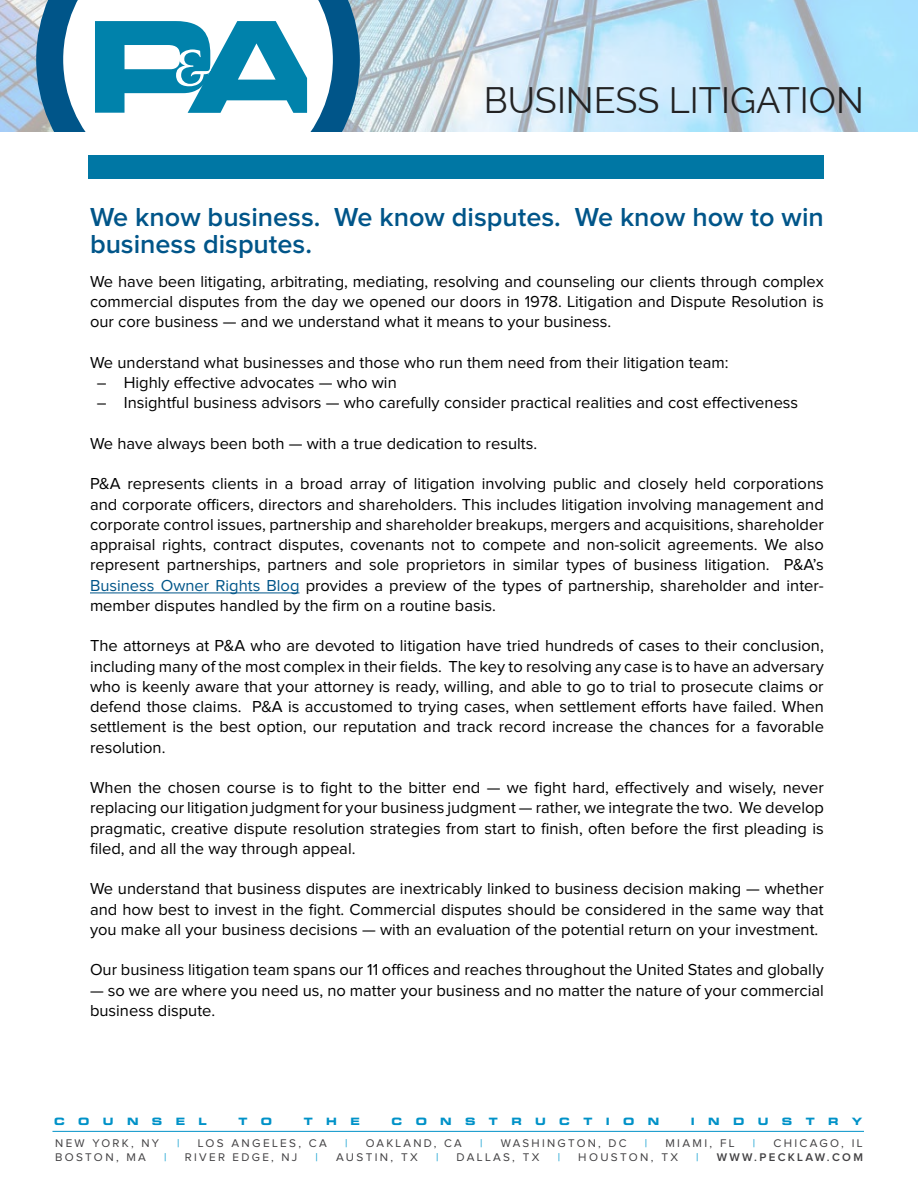
<style>
.page{position:relative;width:918px;height:1188px;background:#fff}
.page>*{position:absolute;margin:0;border:0;box-sizing:border-box;transform-origin:0 0}
.t1{font:36px "Raleway";color:#222223}
.t2{font:600 27px/27px "Proxima Nova";color:#005589}
.t3{font:16.5px/20.2px "Proxima Nova";color:#000;text-align:justify}
.t4{font:11.55px "Proxima Nova";letter-spacing:.2em;color:#414042}
.t5{font:600 11.55px "Proxima Nova";letter-spacing:.2em;color:#414042}
.t6{font:11.55px "Proxima Nova";color:#0099cd}
.t7{font:10.05px "Eurostile Bold Extended Two";color:#0092c8}
.s1{color:#005589}
</style>
<div class="page">
<img style="left:0;top:0;width:918px;height:132px">
<svg style="left:36px;top:0;width:324px;height:132px"></svg>
<svg style="left:95px;top:21px;width:212px;height:92px"></svg>
<div style="left:88px;top:156px;width:736px;height:23px;background:#0077a4"></div>
<hr style="left:90px;top:593px;width:210px;height:1px;background:#005589">
<hr style="left:52px;top:1131px;width:812px;height:1px;background:#0092c8">
<h1 class="t1" style="left:484px;top:80px;width:382px">BUSINESS LITIGATION</h1>
<h2 class="t2" style="left:90px;top:204px;width:735px">We know business. We know disputes. We know how to win business disputes.</h2>
<p class="t3" style="left:90px;top:272px;width:735px">We have been litigating, arbitrating, mediating, resolving and counseling our clients through complex commercial disputes from the day we opened our doors in 1978. Litigation and Dispute Resolution is our core business — and we understand what it means to your business.</p>
<p class="t3" style="left:90px;top:353px;width:640px">We understand what businesses and those who run them need from their litigation team:</p>
<p class="t3" style="left:97px;top:373px;width:302px">– Highly effective advocates — who win</p>
<p class="t3" style="left:97px;top:393px;width:703px">– Insightful business advisors — who carefully consider practical realities and cost effectiveness</p>
<p class="t3" style="left:90px;top:434px;width:449px">We have always been both — with a true dedication to results.</p>
<p class="t3" style="left:90px;top:474px;width:735px">P&amp;A represents clients in a broad array of litigation involving public and closely held corporations and corporate officers, directors and shareholders. This includes litigation involving management and corporate control issues, partnership and shareholder breakups, mergers and acquisitions, shareholder appraisal rights, contract disputes, covenants not to compete and non-solicit agreements. We also represent partnerships, partners and sole proprietors in similar types of business litigation. P&amp;A’s <span class="s1">Business Owner Rights Blog</span> provides a preview of the types of partnership, shareholder and inter&shy;member disputes handled by the firm on a routine basis.</p>
<p class="t3" style="left:90px;top:636px;width:735px">The attorneys at P&amp;A who are devoted to litigation have tried hundreds of cases to their conclusion, including many of the most complex in their fields. The key to resolving any case is to have an adversary who is keenly aware that your attorney is ready, willing, and able to go to trial to prosecute claims or defend those claims. P&amp;A is accustomed to trying cases, when settlement efforts have failed. When settlement is the best option, our reputation and track record increase the chances for a favorable resolution.</p>
<p class="t3" style="left:90px;top:778px;width:735px">When the chosen course is to fight to the bitter end — we fight hard, effectively and wisely, never replacing our litigation judgment for your business judgment — rather, we integrate the two. We develop pragmatic, creative dispute resolution strategies from start to finish, often before the first pleading is filed, and all the way through appeal.</p>
<p class="t3" style="left:90px;top:879px;width:735px">We understand that business disputes are inextricably linked to business decision making — whether and how best to invest in the fight. Commercial disputes should be considered in the same way that you make all your business decisions — with an evaluation of the potential return on your investment.</p>
<p class="t3" style="left:90px;top:960px;width:735px">Our business litigation team spans our 11 offices and reaches throughout the United States and globally</p>
<p class="t3" style="left:90px;top:980px;width:735px">— so we are where you need us, no matter your business and no matter the nature of your commercial business dispute.</p>
<p class="t7" style="left:54px;top:1114px;width:12px">C</p>
<p class="t7" style="left:78px;top:1114px;width:13px">O</p>
<p class="t7" style="left:103px;top:1114px;width:12px">U</p>
<p class="t7" style="left:127px;top:1114px;width:13px">N</p>
<p class="t7" style="left:152px;top:1114px;width:12px">S</p>
<p class="t7" style="left:176px;top:1114px;width:11px">E</p>
<p class="t7" style="left:199px;top:1114px;width:10px">L</p>
<p class="t7" style="left:239px;top:1114px;width:11px">T</p>
<p class="t7" style="left:261px;top:1114px;width:13px">O</p>
<p class="t7" style="left:304px;top:1114px;width:11px">T</p>
<p class="t7" style="left:326px;top:1114px;width:12px">H</p>
<p class="t7" style="left:350px;top:1114px;width:11px">E</p>
<p class="t7" style="left:392px;top:1114px;width:12px">C</p>
<p class="t7" style="left:416px;top:1114px;width:13px">O</p>
<p class="t7" style="left:440px;top:1114px;width:13px">N</p>
<p class="t7" style="left:465px;top:1114px;width:12px">S</p>
<p class="t7" style="left:489px;top:1114px;width:11px">T</p>
<p class="t7" style="left:511px;top:1114px;width:12px">R</p>
<p class="t7" style="left:535px;top:1114px;width:12px">U</p>
<p class="t7" style="left:559px;top:1114px;width:12px">C</p>
<p class="t7" style="left:583px;top:1114px;width:11px">T</p>
<p class="t7" style="left:606px;top:1114px;width:6px">I</p>
<p class="t7" style="left:623px;top:1114px;width:13px">O</p>
<p class="t7" style="left:648px;top:1114px;width:13px">N</p>
<p class="t7" style="left:691px;top:1114px;width:6px">I</p>
<p class="t7" style="left:708px;top:1114px;width:13px">N</p>
<p class="t7" style="left:733px;top:1114px;width:13px">D</p>
<p class="t7" style="left:758px;top:1114px;width:12px">U</p>
<p class="t7" style="left:782px;top:1114px;width:12px">S</p>
<p class="t7" style="left:806px;top:1114px;width:11px">T</p>
<p class="t7" style="left:828px;top:1114px;width:12px">R</p>
<p class="t7" style="left:852px;top:1114px;width:12px">Y</p>
<p class="t4" style="left:55px;top:1136px;width:105px">NEW YORK, NY</p>
<p class="t6" style="left:177px;top:1136px;width:4px">|</p>
<p class="t4" style="left:198px;top:1136px;width:131px">LOS ANGELES, CA</p>
<p class="t6" style="left:345px;top:1136px;width:4px">|</p>
<p class="t4" style="left:366px;top:1136px;width:98px">OAKLAND, CA</p>
<p class="t6" style="left:480px;top:1136px;width:4px">|</p>
<p class="t4" style="left:501px;top:1136px;width:127px">WASHINGTON, DC</p>
<p class="t6" style="left:645px;top:1136px;width:4px">|</p>
<p class="t4" style="left:665px;top:1136px;width:71px">MIAMI, FL</p>
<p class="t6" style="left:753px;top:1136px;width:4px">|</p>
<p class="t4" style="left:773px;top:1136px;width:91px">CHICAGO, IL</p>
<p class="t4" style="left:55px;top:1151px;width:93px">BOSTON, MA</p>
<p class="t6" style="left:164px;top:1151px;width:4px">|</p>
<p class="t4" style="left:185px;top:1151px;width:114px">RIVER EDGE, NJ</p>
<p class="t6" style="left:316px;top:1151px;width:4px">|</p>
<p class="t4" style="left:336px;top:1151px;width:83px">AUSTIN, TX</p>
<p class="t6" style="left:436px;top:1151px;width:4px">|</p>
<p class="t4" style="left:457px;top:1151px;width:84px">DALLAS, TX</p>
<p class="t6" style="left:558px;top:1151px;width:4px">|</p>
<p class="t4" style="left:578px;top:1151px;width:101px">HOUSTON, TX</p>
<p class="t6" style="left:696px;top:1151px;width:4px">|</p>
<p class="t5" style="left:717px;top:1151px;width:148px">WWW.PECKLAW.COM</p>
</div>
